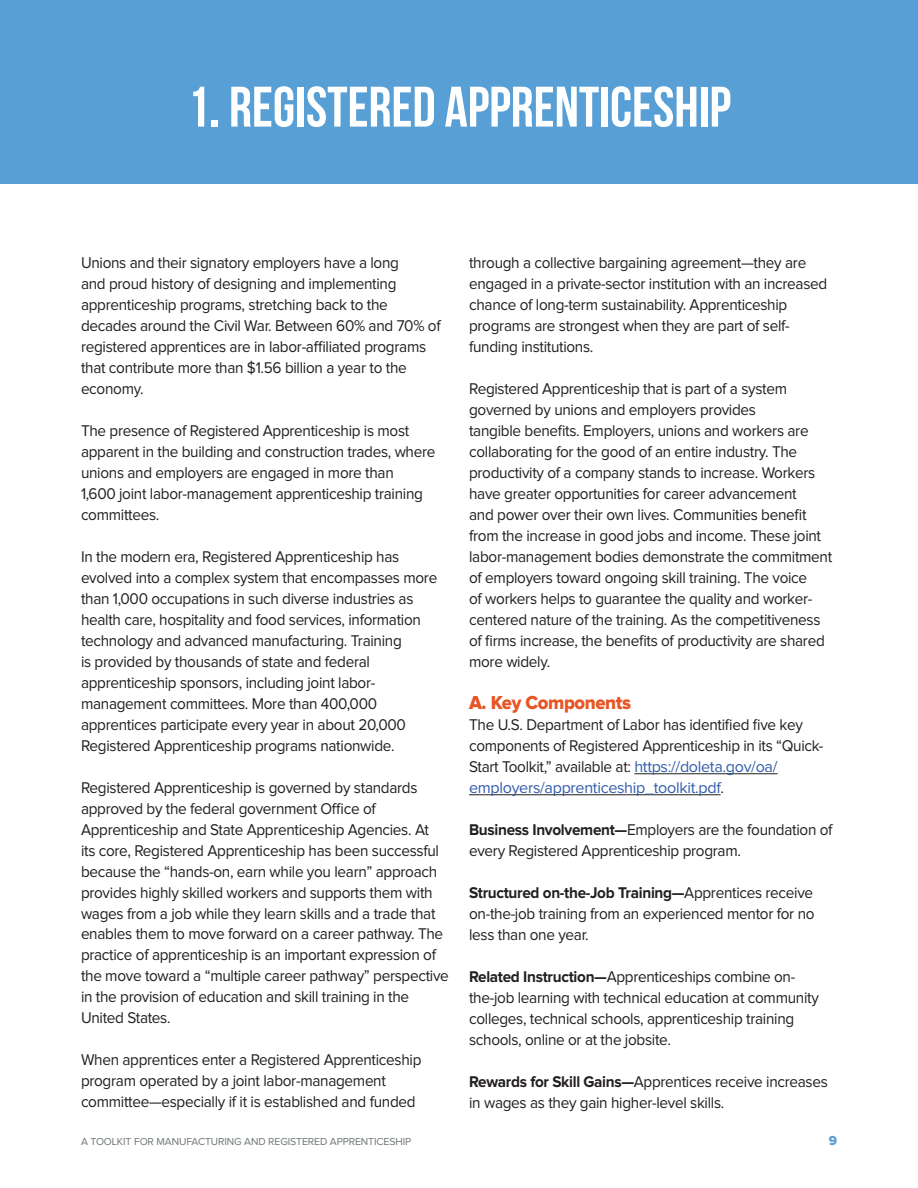
<style>
.page{position:relative;width:918px;height:1188px;background:#fff}
.page>*{position:absolute;margin:0;border:0;box-sizing:border-box;transform-origin:0 0}
.t1{font:57px "Bebas Neue";color:#fff}
.t2{font:19.5px "Proxima Nova Extrabld";letter-spacing:-.02em;color:#e85424;scale:.95 1}
.t3{font:16.2px/21px "Proxima Nova";letter-spacing:-.02em;color:#231f20;scale:.95 1}
.t4{font:13.5px "Proxima Nova Extrabld";color:#589fd6}
.t5{font:10.5px "Proxima Nova";letter-spacing:-.01em;color:#6f7677}
.s1{color:#325caa}
.s2{font-weight:700}
</style>
<div class="page">
<hr style="left:634px;top:774px;width:144px;height:1px;background:#231f20">
<hr style="left:469px;top:795px;width:252px;height:1px;background:#231f20">
<div style="left:0;top:0;width:918px;height:184px;background:#589fd6"></div>
<h1 class="t1" style="left:187px;top:76px;width:546px">1. REGISTERED APPRENTICESHIP</h1>
<p class="t3" style="left:81px;top:252px;width:380px">Unions and their signatory employers have a long<br>and proud history of designing and implementing apprenticeship programs, stretching back to the decades around the Civil War. Between 60% and 70% of registered apprentices are in labor-affiliated programs that contribute more than $1.56 billion a year to the economy.</p>
<p class="t3" style="left:81px;top:420px;width:375px">The presence of Registered Apprenticeship is most apparent in the building and construction trades, where unions and employers are engaged in more than<br>1,600 joint labor-management apprenticeship training committees.</p>
<p class="t3" style="left:81px;top:546px;width:377px">In the modern era, Registered Apprenticeship has evolved into a complex system that encompasses more than 1,000 occupations in such diverse industries as health care, hospitality and food services, information technology and advanced manufacturing. Training<br>is provided by thousands of state and federal apprenticeship sponsors, including joint labor&shy;management committees. More than 400,000 apprentices participate every year in about 20,000<br>Registered Apprenticeship programs nationwide.</p>
<p class="t3" style="left:81px;top:777px;width:389px">Registered Apprenticeship is governed by standards approved by the federal government Office of Apprenticeship and State Apprenticeship Agencies. At<br>its core, Registered Apprenticeship has been successful because the “hands-on, earn while you learn” approach provides highly skilled workers and supports them with wages from a job while they learn skills and a trade that enables them to move forward on a career pathway. The practice of apprenticeship is an important expression of the move toward a “multiple career pathway” perspective in the provision of education and skill training in the United States.</p>
<p class="t3" style="left:81px;top:1050px;width:360px">When apprentices enter a Registered Apprenticeship program operated by a joint labor-management committee—especially if it is established and funded</p>
<p class="t3" style="left:469px;top:252px;width:379px">through a collective bargaining agreement—they are engaged in a private-sector institution with an increased chance of long-term sustainability. Apprenticeship programs are strongest when they are part of self&shy;funding institutions.</p>
<p class="t3" style="left:469px;top:378px;width:384px">Registered Apprenticeship that is part of a system governed by unions and employers provides<br>tangible benefits. Employers, unions and workers are collaborating for the good of an entire industry. The productivity of a company stands to increase. Workers have greater opportunities for career advancement<br>and power over their own lives. Communities benefit from the increase in good jobs and income. These joint labor-management bodies demonstrate the commitment of employers toward ongoing skill training. The voice<br>of workers helps to guarantee the quality and worker&shy;centered nature of the training. As the competitiveness of firms increase, the benefits of productivity are shared more widely.</p>
<p class="t2" style="left:469px;top:691px;width:172px">A. Key Components</p>
<p class="t3" style="left:469px;top:714px;width:375px">The U.S. Department of Labor has identified five key components of Registered Apprenticeship in its “Quick-Start Toolkit,” available at: <span class="s1">https://doleta.gov/oa/ employers/apprenticeship_toolkit.pdf</span>.</p>
<p class="t3" style="left:469px;top:819px;width:384px"><span class="s2">Business Involvement—</span>Employers are the foundation of every Registered Apprenticeship program.</p>
<p class="t3" style="left:469px;top:882px;width:365px;text-align:justify"><span class="s2">Structured on-the-Job Training—</span>Apprentices receive on-the-job training from an experienced mentor for no less than one year.</p>
<p class="t3" style="left:469px;top:966px;width:370px"><span class="s2">Related Instruction—</span>Apprenticeships combine on&shy;the-job learning with technical education at community colleges, technical schools, apprenticeship training schools, online or at the jobsite.</p>
<p class="t3" style="left:469px;top:1071px;width:379px"><span class="s2">Rewards for Skill Gains—</span>Apprentices receive increases in wages as they gain higher-level skills.</p>
<p class="t5" style="left:81px;top:1135px;width:332px">A TOOLKIT FOR MANUFACTURING AND REGISTERED APPRENTICESHIP</p>
<p class="t4" style="left:829px;top:1132px;width:10px">9</p>
</div>
